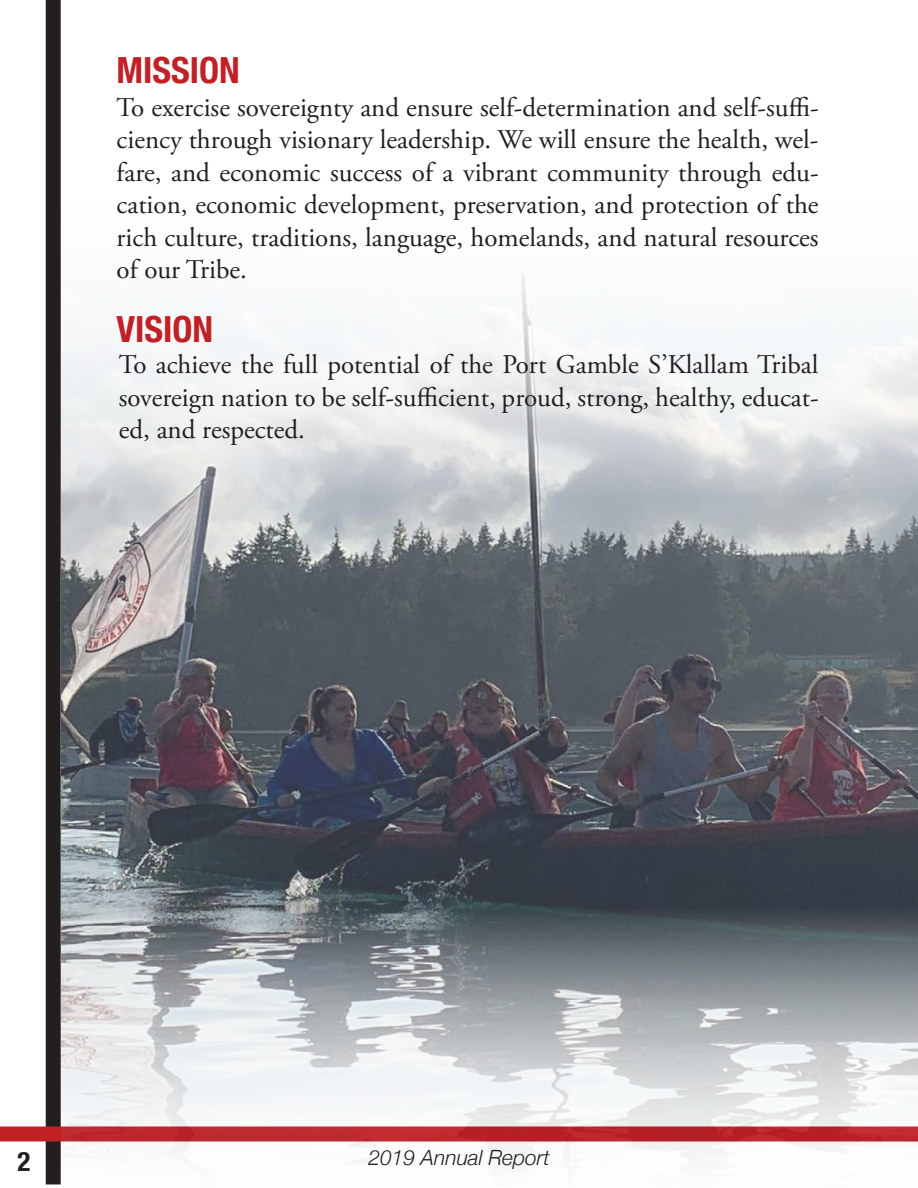
<style>
.page{position:relative;width:918px;height:1188px;background:#fff}
.page>*{position:absolute;margin:0;border:0;box-sizing:border-box;transform-origin:0 0}
.t1{font:700 condensed 36px "Helvetica Neue";color:#c12025}
.t2{font:27px/32.4px "Adobe Garamond Pro";color:#231f20;text-align:justify}
.t3{font:700 condensed 27px "Helvetica Neue";color:#231f20}
.t4{font:italic 300 21px "Helvetica Neue";color:#231f20}
</style>
<div class="page">
<div style="left:46px;top:0;width:15px;height:1184px;background:#231f20"></div>
<div style="left:0;top:1126px;width:918px;height:16px;background:#c12025"></div>
<img style="left:62px;top:273px;width:856px;height:883px">
<p class="t1" style="left:117px;top:40px;width:125px">MISSION</p>
<p class="t2" style="left:117px;top:92px;width:704px">To exercise sovereignty and ensure self-determination and self-suffi&shy;ciency through visionary leadership. We will ensure the health, wel&shy;fare, and economic success of a vibrant community through edu&shy;cation, economic development, preservation, and protection of the rich culture, traditions, language, homelands, and natural resources of our Tribe.</p>
<p class="t1" style="left:117px;top:300px;width:98px">VISION</p>
<p class="t2" style="left:119px;top:349px;width:701px">To achieve the full potential of the Port Gamble S’Klallam Tribal sovereign nation to be self-sufficient, proud, strong, healthy, educat&shy;ed, and respected.</p>
<p class="t3" style="left:18px;top:1139px;width:14px">2</p>
<p class="t4" style="left:368px;top:1141px;width:183px">2019 Annual Report</p>
</div>
